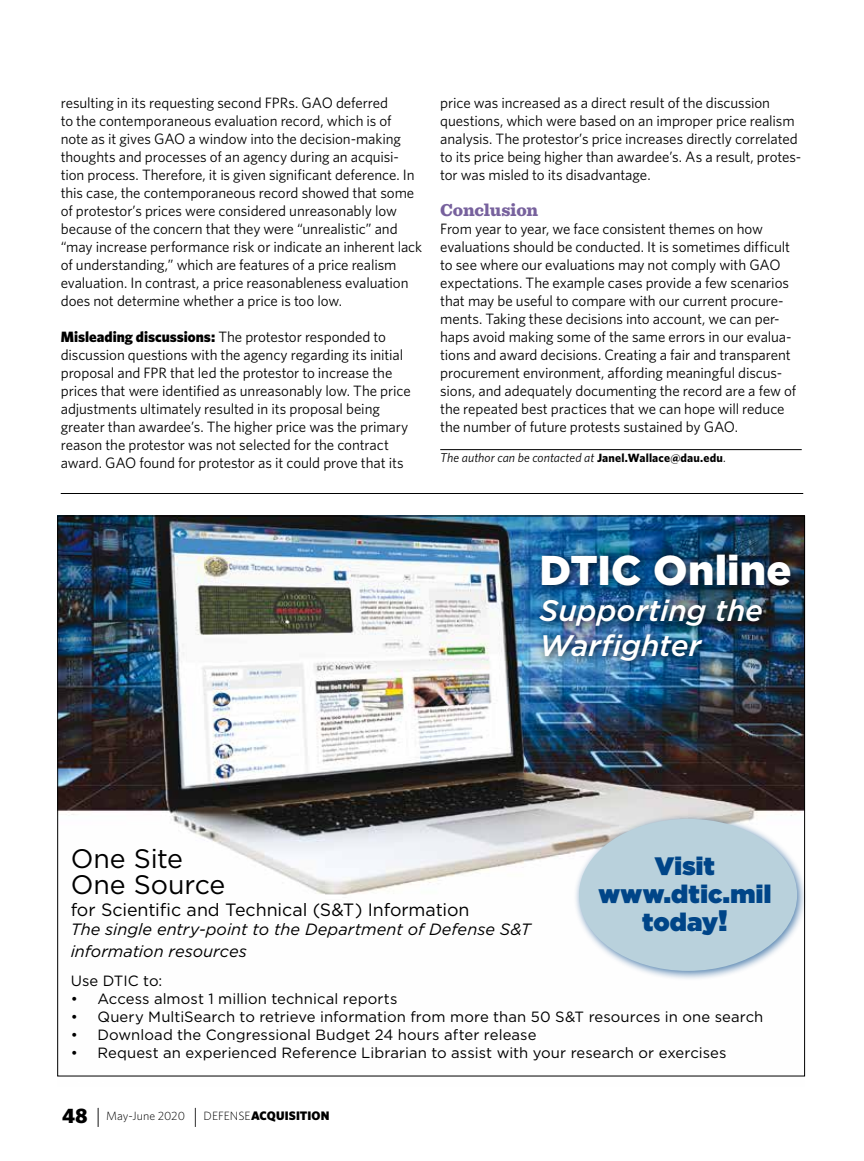
<style>
.page{position:relative;width:864px;height:1161px;background:#fff}
.page>*{position:absolute;margin:0;border:0;box-sizing:border-box;transform-origin:0 0}
.t1{font:900 41.55px "Gotham";letter-spacing:.005em;color:#fff}
.t2{font:italic 500 29.7px/35.7px "Gotham";color:#fff}
.t3{font:26.7px/26.7px "Gotham";letter-spacing:-.005em;color:#000}
.t4{font:900 25.2px/28.2px "Gotham";letter-spacing:.01em;color:#004588;text-align:center}
.subhead1{font:900 18px "Sentinel";letter-spacing:-.015em;color:#77619d}
.t5{font:17.85px "Gotham";letter-spacing:-.005em;color:#000}
.t6{font:italic 16.35px/21.5px "Gotham";color:#000}
.body_text{font:15px/18px "Whitney";letter-spacing:-.005em;color:#000}
.t7{font:14.85px "Gotham";letter-spacing:.005em;color:#000}
.bio{font:italic 12.75px "Whitney";letter-spacing:.005em;color:#000}
.t8{font:300 12px "Whitney";color:#000}
.s1{font-weight:900}
.s2{font-weight:700;font-style:normal;font-size:12px}
.s3{font-size:29.7px}
.s4{font-weight:900;font-size:21px}
.s5{font-size:21px}
.s6{font-weight:900;font-size:12.3px}
</style>
<div class="page">
<hr style="left:440px;top:449px;width:362px;height:1px;background:#000">
<hr style="left:61px;top:493px;width:742px;height:1px;background:#000">
<img style="left:58px;top:518px;width:747px;height:559px">
<div style="left:535px;top:548px;width:265px;height:123px;background:#000;opacity:.75"></div>
<div style="left:573px;top:813px;width:234px;height:168px;background:#004588;opacity:.67"></div>
<div style="left:579px;top:819px;width:218px;height:152px;background:#b9d1dc;border-radius:50%"></div>
<hr style="left:863px;top:1078px;width:1px;height:83px;background:#005c82">
<hr style="left:863px;top:0;width:1px;height:158px;background:#005c82">
<hr style="left:863px;top:105px;width:1px;height:63px;background:#dc002e">
<p class="body_text" style="left:61px;top:94px;width:363px">resulting in its requesting second FPRs. GAO deferred<br>to the contemporaneous evaluation record, which is of note as it gives GAO a window into the decision-making thoughts and processes of an agency during an acquisi&shy;tion process. Therefore, it is given significant deference. In this case, the contemporaneous record showed that some of protestor’s prices were considered unreasonably low because of the concern that they were “unrealistic” and “may increase performance risk or indicate an inherent lack of understanding,” which are features of a price realism evaluation. In contrast, a price reasonableness evaluation does not determine whether a price is too low.</p>
<p class="body_text" style="left:61px;top:328px;width:352px"><span class="s1">Misleading discussions:</span> The protestor responded to discussion questions with the agency regarding its initial proposal and FPR that led the protestor to increase the prices that were identified as unreasonably low. The price adjustments ultimately resulted in its proposal being greater than awardee’s. The higher price was the primary reason the protestor was not selected for the contract award. GAO found for protestor as it could prove that its</p>
<p class="body_text" style="left:440px;top:94px;width:362px">price was increased as a direct result of the discussion questions, which were based on an improper price realism analysis. The protestor’s price increases directly correlated to its price being higher than awardee’s. As a result, protes&shy;tor was misled to its disadvantage.</p>
<h3 class="subhead1" style="left:440px;top:196px;width:100px">Conclusion</h3>
<p class="body_text" style="left:440px;top:220px;width:358px">From year to year, we face consistent themes on how evaluations should be conducted. It is sometimes difficult to see where our evaluations may not comply with GAO expectations. The example cases provide a few scenarios that may be useful to compare with our current procure&shy;ments. Taking these decisions into account, we can per&shy;haps avoid making some of the same errors in our evalua&shy;tions and award decisions. Creating a fair and transparent procurement environment, affording meaningful discus&shy;sions, and adequately documenting the record are a few of the repeated best practices that we can hope will reduce the number of future protests sustained by GAO.</p>
<p class="bio" style="left:440px;top:450px;width:287px">The author can be contacted at <span class="s2">Janel.Wallace@dau.edu</span>.</p>
<h1 class="t1" style="left:539px;top:542px;width:254px">DTIC Online</h1>
<h2 class="t2" style="left:539px;top:592px;width:225px">Supporting the<br>Warfighter</h2>
<h3 class="t3" style="left:71px;top:844px;width:156px">One Site<br>One Source</h3>
<p class="t5" style="left:71px;top:898px;width:400px">for Scientific and Technical (S&amp;T) Information</p>
<p class="t6" style="left:71px;top:918px;width:462px">The single entry-point to the Department of Defense S&amp;T information resources</p>
<p class="t7" style="left:71px;top:972px;width:93px">Use DTIC to:</p>
<p class="t7" style="left:71px;top:989px;width:328px">• Access almost 1 million technical reports</p>
<p class="t7" style="left:71px;top:1007px;width:694px">• Query MultiSearch to retrieve information from more than 50 S&amp;T resources in one search</p>
<p class="t7" style="left:71px;top:1025px;width:467px">• Download the Congressional Budget 24 hours after release</p>
<p class="t7" style="left:71px;top:1043px;width:657px">• Request an experienced Reference Librarian to assist with your research or exercises</p>
<h3 class="t4" style="left:598px;top:851px;width:174px">Visit www.dtic.mil today<span class="s3">!</span></h3>
<p class="t8" style="left:62px;top:1108px;width:269px"><span class="s4">48</span> <span class="s5">|</span> May-June 2020 <span class="s5">|</span> DEFENSE<span class="s6">ACQUISITION</span></p>
</div>
